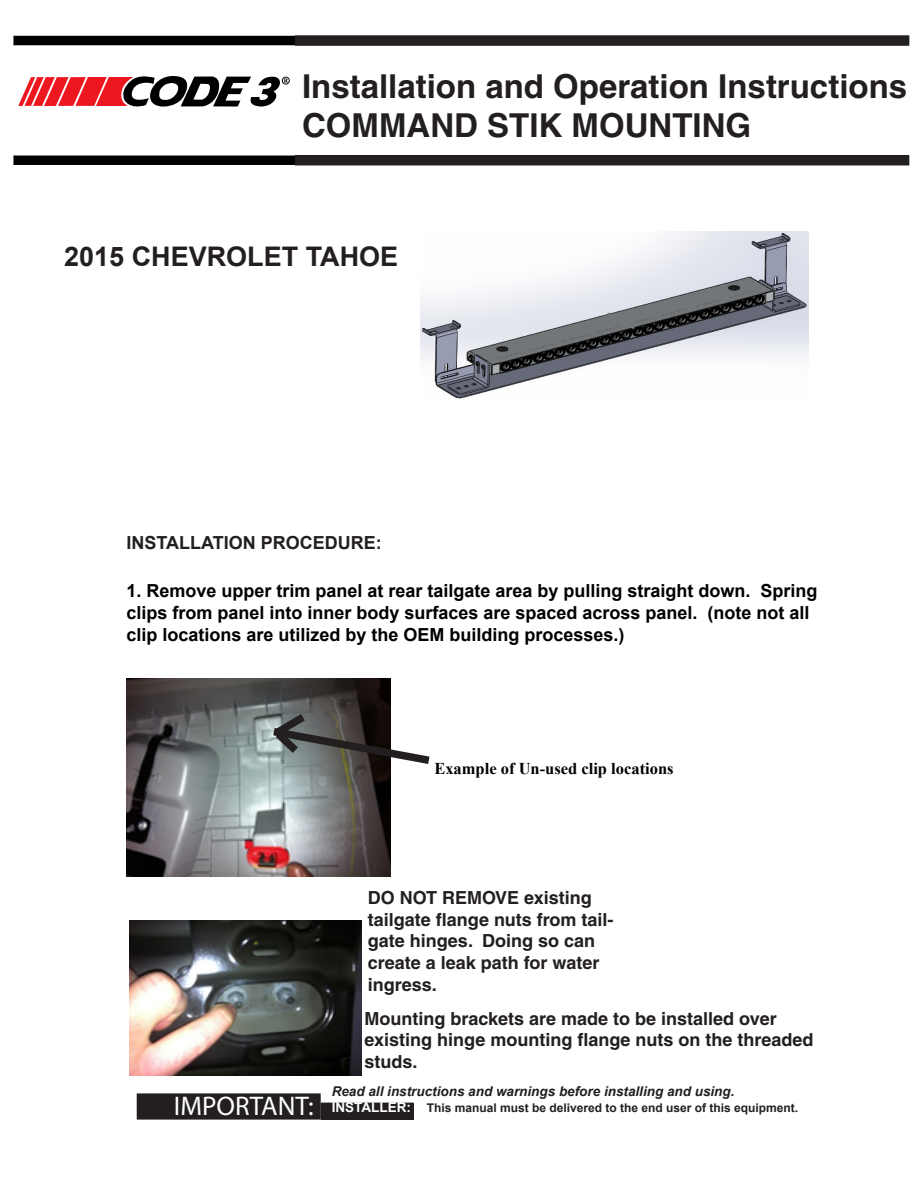
<style>
.page{position:relative;width:918px;height:1188px;background:#fff}
.page>*{position:absolute;margin:0;border:0;box-sizing:border-box;transform-origin:0 0}
.t1{font:700 33px/39.6px "Helvetica";color:#231f20}
.t2{font:700 30px/36px "Arial";color:#000}
.t3{font:700 27px "Arial";color:#231f20}
.t4{font:27px "Myriad Pro";color:#fff}
.t5{font:700 18px/21.6px "Helvetica";color:#231f20}
.t6{font:700 18px/21.6px "Arial";color:#000}
.t7{font:700 18px "Arial";color:#231f20}
.t8{font:700 16.5px "Times New Roman";color:#000}
.t9{font:italic 700 13.5px "Arial";color:#231f20}
.t10{font:700 13.5px "Arial";color:#fff}
.t11{font:700 12px "Arial";color:#231f20}
.s1{font-family:"Helvetica"}
</style>
<div class="page">
<div style="left:14px;top:156px;width:281px;height:9px;background:#000"></div>
<div style="left:14px;top:36px;width:281px;height:9px;background:#000"></div>
<svg style="left:18px;top:76px;width:272px;height:31px"></svg>
<div style="left:137px;top:1094px;width:183px;height:25px;background:#231f20"></div>
<div style="left:137px;top:1093px;width:184px;height:27px;border:2px solid #231f20"></div>
<div style="left:321px;top:1103px;width:92px;height:16px;background:#231f20"></div>
<div style="left:321px;top:1103px;width:92px;height:17px;border:1px solid #231f20"></div>
<img style="left:126px;top:678px;width:265px;height:198px">
<div style="left:295px;top:35px;width:614px;height:11px;background:#231f20"></div>
<div style="left:295px;top:155px;width:614px;height:10px;background:#231f20"></div>
<svg style="left:265px;top:707px;width:165px;height:62px"></svg>
<img style="left:129px;top:921px;width:233px;height:155px">
<img style="left:420px;top:231px;width:388px;height:168px">
<h2 class="t2" style="left:300px;top:64px;width:552px">Installation and Operation Instructions<br>CW2440 &amp; CW2441 LED WORKLAMPS</h2>
<h1 class="t1" style="left:302px;top:66px;width:607px">Installation and Operation Instructions<br>COMMAND STIK MOUNTING</h1>
<h3 class="t3" style="left:64px;top:238px;width:336px">2015 CHEVROLET TAHOE</h3>
<p class="t7" style="left:126px;top:530px;width:257px">INSTALLATION PROCEDURE:</p>
<p class="t6" style="left:126px;top:581px;width:693px">1. Remove upper trim panel at rear tailgate area by pulling straight down. Spring clips from panel into inner body surfaces are spaced across panel. (note not all clip locations are utilized by the OEM building processes.)</p>
<p class="t8" style="left:434px;top:757px;width:241px">Example of Un-used clip locations</p>
<h3 class="t4" style="left:174px;top:1089px;width:141px">IMPORTANT:</h3>
<p class="t5" style="left:368px;top:887px;width:247px">DO NOT REMOVE existing tailgate flange nuts from tail&shy;gate hinges. Doing so can create a leak path for water ingress.</p>
<p class="t5" style="left:364px;top:1007px;width:450px">Mounting brackets are made to be installed over existing hinge mounting flange nuts on the threaded studs.</p>
<p class="t9" style="left:332px;top:1082px;width:404px">Read all instructions and warnings before installing and using.</p>
<p class="t10" style="left:332px;top:1099px;width:81px">INSTALLER:</p>
<p class="t11" style="left:427px;top:1100px;width:373px"><span class="s1">T</span>his manual must be delivered to the end user of this equipment.</p>
</div>
